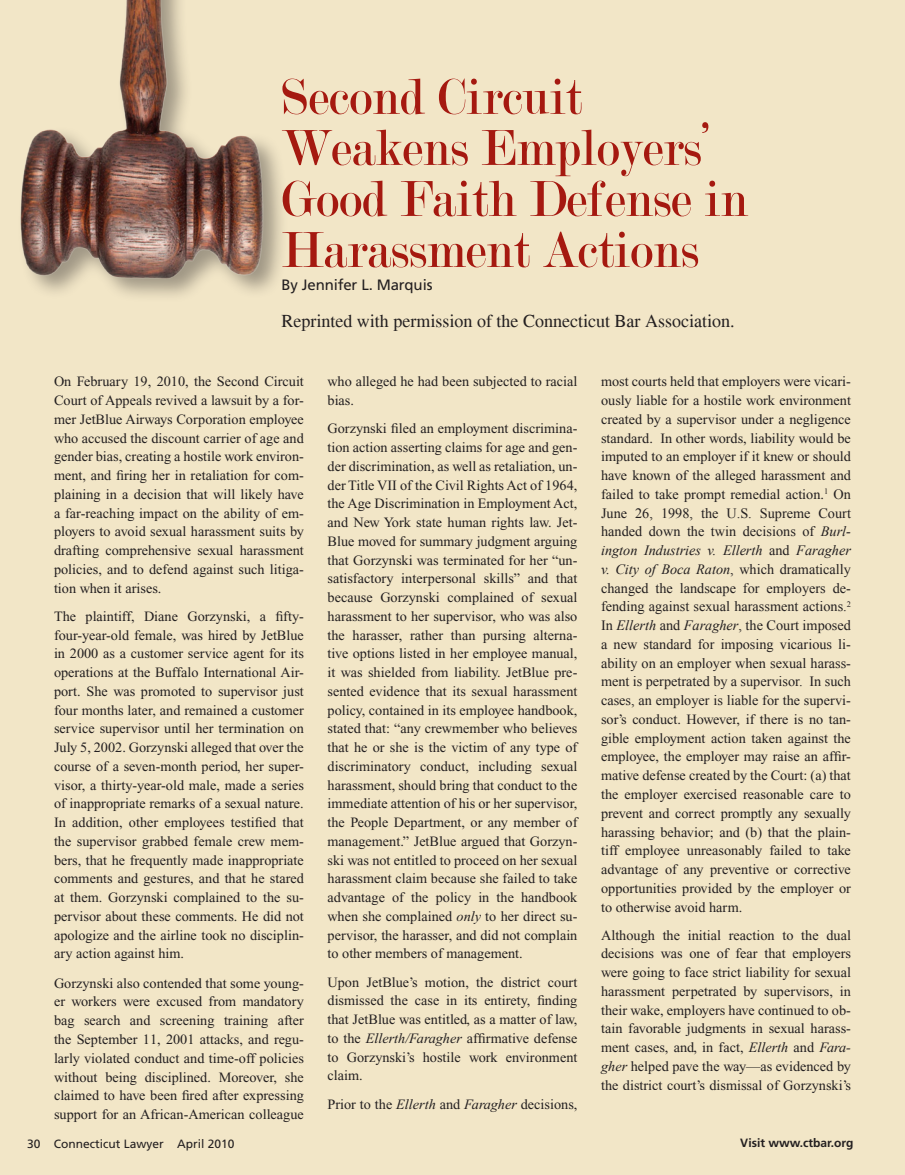
<style>
.page{position:relative;width:905px;height:1175px;background:#fff}
.page>*{position:absolute;margin:0;border:0;box-sizing:border-box;transform-origin:0 0}
.body_copy{font:54px "Modern";color:#a51910;scale:.95 1}
.t1{font:18px "Times";color:#231f20}
.body_copy-2{font:15px "Frutiger";letter-spacing:-.01em;color:#231f20}
.body_copy-3{font:14.25px/18.8px "Times New Roman";color:#231f20;text-align:justify}
.t2{font:12px "Frutiger";color:#231f20}
.t3{font:700 12px "Frutiger";color:#231f20}
.s1{font-style:italic}
.s2{font-style:inherit}
</style>
<div class="page">
<div style="left:0;top:0;width:904px;height:1174px;background:#f2e6c7"></div>
<img style="left:20px;top:0;width:262px;height:296px">
<p class="body_copy" style="left:281px;top:70px;width:317px">Second Circuit</p>
<p class="body_copy" style="left:281px;top:121px;width:452px">Weakens Employers’</p>
<p class="body_copy" style="left:281px;top:172px;width:492px">Good Faith Defense in</p>
<p class="body_copy" style="left:281px;top:223px;width:440px">Harassment Actions</p>
<p class="body_copy-2" style="left:281px;top:275px;width:153px">By Jennifer L. Marquis</p>
<p class="t1" style="left:281px;top:311px;width:454px">Reprinted with permission of the Connecticut Bar Association.</p>
<p class="body_copy-3" style="left:54px;top:372px;width:251px">On February 19, 2010, the Second Circuit Court of Appeals revived a lawsuit by a for&shy;mer JetBlue Airways Corporation employee who accused the discount carrier of age and gender bias, creating a hostile work environ&shy;ment, and firing her in retaliation for com&shy;plaining in a decision that will likely have a far-reaching impact on the ability of em&shy;ployers to avoid sexual harassment suits by drafting comprehensive sexual harassment policies, and to defend against such litiga&shy;tion when it arises.</p>
<p class="body_copy-3" style="left:54px;top:606px;width:251px">The plaintiff, Diane Gorzynski, a fifty&shy;four-year-old female, was hired by JetBlue in 2000 as a customer service agent for its operations at the Buffalo International Air&shy;port. She was promoted to supervisor just four months later, and remained a customer service supervisor until her termination on July 5, 2002. Gorzynski alleged that over the course of a seven-month period, her super&shy;visor, a thirty-year-old male, made a series of inappropriate remarks of a sexual nature.<br>In addition, other employees testified that the supervisor grabbed female crew mem&shy;bers, that he frequently made inappropriate comments and gestures, and that he stared at them. Gorzynski complained to the su&shy;pervisor about these comments. He did not apologize and the airline took no disciplin&shy;ary action against him.</p>
<p class="body_copy-3" style="left:54px;top:973px;width:251px">Gorzynski also contended that some young&shy;er workers were excused from mandatory bag search and screening training after the September 11, 2001 attacks, and regu&shy;larly violated conduct and time-off policies without being disciplined. Moreover, she claimed to have been fired after expressing support for an African-American colleague</p>
<p class="body_copy-3" style="left:327px;top:372px;width:251px">who alleged he had been subjected to racial bias.</p>
<p class="body_copy-3" style="left:327px;top:419px;width:251px">Gorzynski filed an employment discrimina&shy;tion action asserting claims for age and gen&shy;der discrimination, as well as retaliation, un&shy;der Title VII of the Civil Rights Act of 1964, the Age Discrimination in Employment Act, and New York state human rights law. Jet-Blue moved for summary judgment arguing that Gorzynski was terminated for her “un&shy;satisfactory interpersonal skills” and that because Gorzynski complained of sexual harassment to her supervisor, who was also the harasser, rather than pursing alterna&shy;tive options listed in her employee manual, it was shielded from liability. JetBlue pre&shy;sented evidence that its sexual harassment policy, contained in its employee handbook, stated that: “any crewmember who believes that he or she is the victim of any type of discriminatory conduct, including sexual harassment, should bring that conduct to the immediate attention of his or her supervisor, the People Department, or any member of management.” JetBlue argued that Gorzyn&shy;ski was not entitled to proceed on her sexual harassment claim because she failed to take advantage of the policy in the handbook when she complained <span class="s1">only</span> to her direct su&shy;pervisor, the harasser, and did not complain to other members of management.</p>
<p class="body_copy-3" style="left:327px;top:972px;width:251px">Upon JetBlue’s motion, the district court dismissed the case in its entirety, finding that JetBlue was entitled, as a matter of law, to the <span class="s1">Ellerth/Faragher</span> affirmative defense to Gorzynski’s hostile work environment claim.</p>
<p class="body_copy-3" style="left:327px;top:1094px;width:251px">Prior to the <span class="s1">Ellerth</span> and <span class="s1">Faragher</span> decisions,</p>
<p class="body_copy-3" style="left:601px;top:372px;width:251px">most courts held that employers were vicari&shy;ously liable for a hostile work environment created by a supervisor under a negligence standard. In other words, liability would be imputed to an employer if it knew or should have known of the alleged harassment and failed to take prompt remedial action.<sup>1</sup> <span class="s2">On June 26, 1998, the U.S. Supreme Court handed down the twin decisions of</span> <span class="s1">Burl&shy;ington Industries v. Ellerth</span> <span class="s2">and</span> <span class="s1">Faragher v. City of Boca Raton</span><span class="s2">, which dramatically changed the landscape for employers de&shy;fending against sexual harassment actions.</span><sup>2<br></sup><span class="s2">In</span> <span class="s1">Ellerth</span> <span class="s2">and</span> <span class="s1">Faragher</span><span class="s2">, the Court imposed a new standard for imposing vicarious li&shy;ability on an employer when sexual harass&shy;ment is perpetrated by a supervisor. In such cases, an employer is liable</span> for the supervi&shy;sor’s conduct. However, if there is no tan&shy;gible employment action taken against the employee, the employer may raise an affir&shy;mative defense created by the Court: (a) that the employer exercised reasonable care to prevent and correct promptly any sexually harassing behavior; and (b) that the plain&shy;tiff employee unreasonably failed to take advantage of any preventive or corrective opportunities provided by the employer or to otherwise avoid harm.</p>
<p class="body_copy-3" style="left:601px;top:925px;width:251px">Although the initial reaction to the dual decisions was one of fear that employers were going to face strict liability for sexual harassment perpetrated by supervisors, in their wake, employers have continued to ob&shy;tain favorable judgments in sexual harass&shy;ment cases, and, in fact, <span class="s1">Ellerth</span> and <span class="s1">Fara&shy;gher</span> helped pave the way—as evidenced by the district court’s dismissal of Gorzynski’s</p>
<p class="t2" style="left:27px;top:1137px;width:209px">30 Connecticut Lawyer April 2010</p>
<p class="t3" style="left:740px;top:1135px;width:115px">Visit www.ctbar.org</p>
</div>
